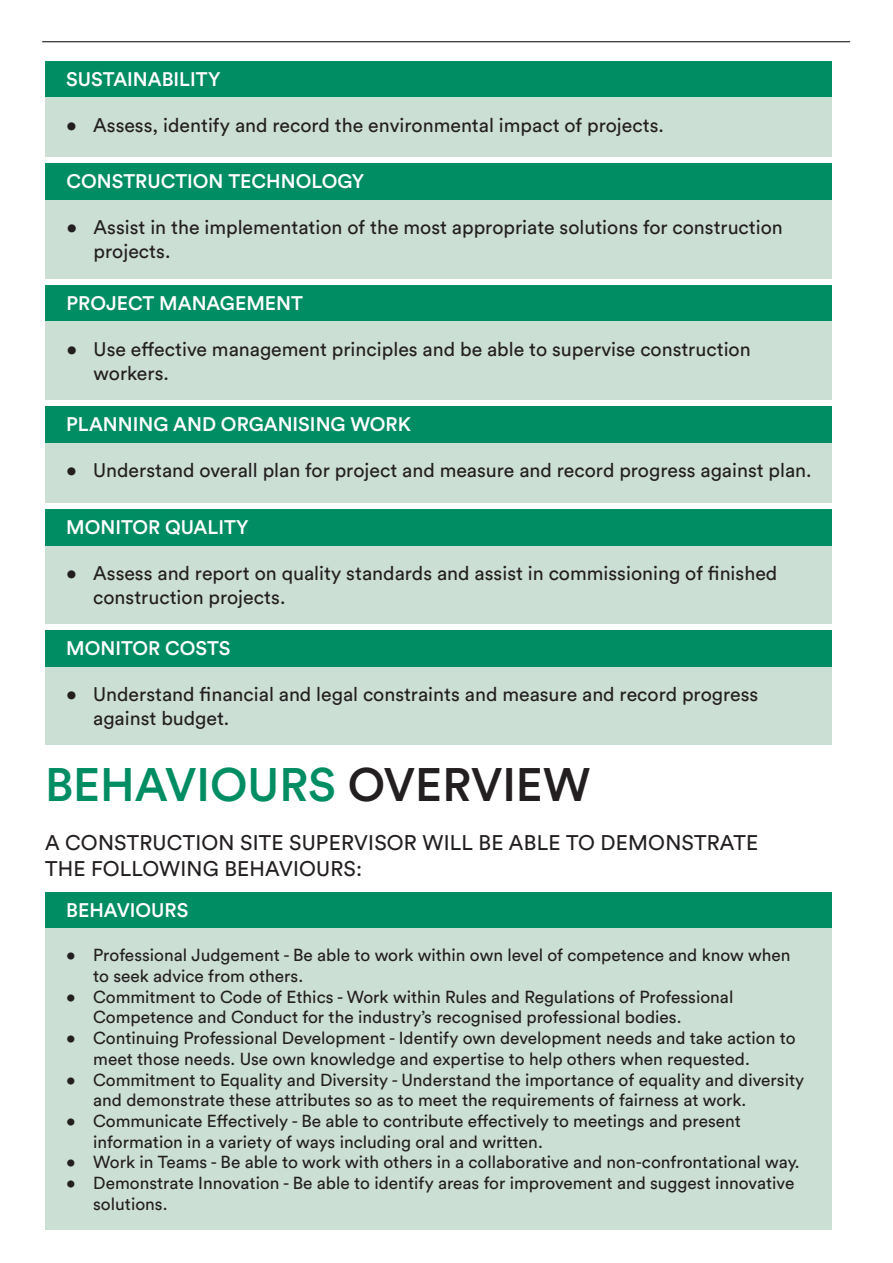
<style>
.page{position:relative;width:893px;height:1263px;background:#fff}
.page>*{position:absolute;margin:0;border:0;box-sizing:border-box;transform-origin:0 0}
.t1{font:500 46.5px "Circular Std";color:#008d63}
.t2{font:21px/25.2px "Circular Std";letter-spacing:.01em;color:#231f20}
.t3{font:19.5px/24px "Circular Std";color:#231f20}
.t4{font:500 19.5px "Circular Std";color:#fff}
.t5{font:17.25px/20.7px "Circular Std";color:#231f20}
.s1{color:#231f20}
</style>
<div class="page">
<hr style="left:42px;top:41px;width:808px;height:1px;background:#000">
<div style="left:45px;top:61px;width:787px;height:37px;background:#008d63"></div>
<div style="left:45px;top:98px;width:787px;height:59px;background:#ccdfd5"></div>
<div style="left:45px;top:164px;width:787px;height:36px;background:#008d63"></div>
<div style="left:45px;top:200px;width:787px;height:78px;background:#ccdfd5"></div>
<div style="left:45px;top:285px;width:787px;height:37px;background:#008d63"></div>
<div style="left:45px;top:322px;width:787px;height:78px;background:#ccdfd5"></div>
<div style="left:45px;top:407px;width:787px;height:36px;background:#008d63"></div>
<div style="left:45px;top:443px;width:787px;height:60px;background:#ccdfd5"></div>
<div style="left:45px;top:509px;width:787px;height:37px;background:#008d63"></div>
<div style="left:45px;top:546px;width:787px;height:77px;background:#ccdfd5"></div>
<div style="left:45px;top:630px;width:787px;height:37px;background:#008d63"></div>
<div style="left:45px;top:667px;width:787px;height:78px;background:#ccdfd5"></div>
<div style="left:45px;top:892px;width:787px;height:37px;background:#008d63"></div>
<div style="left:45px;top:929px;width:787px;height:301px;background:#ccdfd5"></div>
<p class="t4" style="left:66px;top:67px;width:156px">SUSTAINABILITY</p>
<p class="t3" style="left:66px;top:113px;width:599px">• Assess, identify and record the environmental impact of projects.</p>
<p class="t4" style="left:67px;top:169px;width:299px">CONSTRUCTION TECHNOLOGY</p>
<p class="t3" style="left:94px;top:215px;width:691px;text-indent:-27px">• Assist in the implementation of the most appropriate solutions for construction projects.</p>
<p class="t4" style="left:67px;top:291px;width:238px">PROJECT MANAGEMENT</p>
<p class="t3" style="left:94px;top:337px;width:659px;text-indent:-27px">• Use effective management principles and be able to supervise construction workers.</p>
<p class="t4" style="left:66px;top:412px;width:346px">PLANNING AND ORGANISING WORK</p>
<p class="t3" style="left:66px;top:458px;width:747px">• Understand overall plan for project and measure and record progress against plan.</p>
<p class="t4" style="left:66px;top:515px;width:184px">MONITOR QUALITY</p>
<p class="t3" style="left:93px;top:561px;width:686px;text-indent:-27px">• Assess and report on quality standards and assist in commissioning of finished construction projects.</p>
<p class="t4" style="left:66px;top:636px;width:166px">MONITOR COSTS</p>
<p class="t3" style="left:93px;top:682px;width:667px;text-indent:-27px">• Understand financial and legal constraints and measure and record progress against budget.</p>
<p class="t1" style="left:45px;top:755px;width:547px">BEHAVIOURS <span class="s1">OVERVIEW</span></p>
<p class="t2" style="left:45px;top:830px;width:715px">A CONSTRUCTION SITE SUPERVISOR WILL BE ABLE TO DEMONSTRATE<br>THE FOLLOWING BEHAVIOURS:</p>
<p class="t4" style="left:66px;top:898px;width:124px">BEHAVIOURS</p>
<p class="t5" style="left:93px;top:945px;width:699px;text-indent:-27px">• Professional Judgement - Be able to work within own level of competence and know when to seek advice from others.</p>
<p class="t5" style="left:93px;top:986px;width:642px;text-indent:-27px">• Commitment to Code of Ethics - Work within Rules and Regulations of Professional<br>Competence and Conduct for the industry’s recognised professional bodies.</p>
<p class="t5" style="left:93px;top:1027px;width:704px;text-indent:-27px">• Continuing Professional Development - Identify own development needs and take action to meet those needs. Use own knowledge and expertise to help others when requested.</p>
<p class="t5" style="left:93px;top:1069px;width:712px;text-indent:-27px">• Commitment to Equality and Diversity - Understand the importance of equality and diversity and demonstrate these attributes so as to meet the requirements of fairness at work.</p>
<p class="t5" style="left:93px;top:1110px;width:649px;text-indent:-27px">• Communicate Effectively - Be able to contribute effectively to meetings and present information in a variety of ways including oral and written.</p>
<p class="t5" style="left:66px;top:1152px;width:735px">• Work in Teams - Be able to work with others in a collaborative and non-confrontational way.</p>
<p class="t5" style="left:93px;top:1172px;width:703px;text-indent:-27px">• Demonstrate Innovation - Be able to identify areas for improvement and suggest innovative solutions.</p>
</div>
